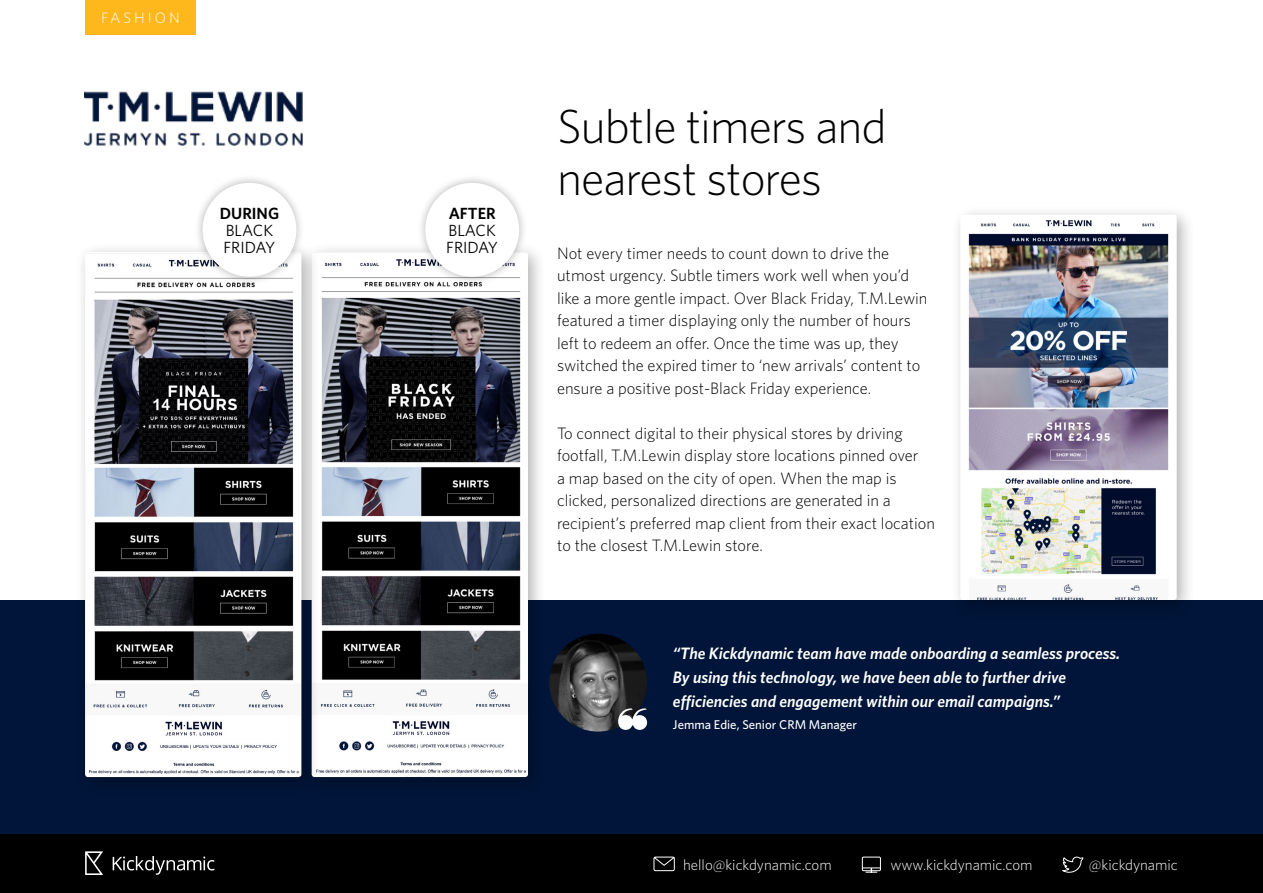
<style>
.page{position:relative;width:1263px;height:893px;background:#fff}
.page>*{position:absolute;margin:0;border:0;box-sizing:border-box;transform-origin:0 0}
.t1{font:300 48px/52.5px "Whitney HTF";letter-spacing:-.02em;color:#000}
.t2{font:300 16.5px/22.5px "Whitney HTF";color:#000}
.t3{font:italic 600 16.5px/24px "Whitney HTF";color:#fff}
.t4{font:16.2px/17.1px "Whitney HTF";color:#000}
.t5{font:600 16.2px "Whitney HTF";color:#000}
.t6{font:300 15px "Whitney HTF";color:#fff}
.t7{font:300 15px "Whitney HTF";letter-spacing:.2em;color:#fff}
.t8{font:500 12.75px "Whitney HTF";color:#fff}
</style>
<div class="page">
<div style="left:0;top:833px;width:1263px;height:60px;background:#000"></div>
<svg style="left:113px;top:856px;width:101px;height:19px"></svg>
<svg style="left:85px;top:851px;width:18px;height:24px"></svg>
<svg style="left:861px;top:856px;width:20px;height:17px"></svg>
<svg style="left:653px;top:856px;width:22px;height:15px"></svg>
<svg style="left:1062px;top:856px;width:22px;height:17px"></svg>
<div style="left:0;top:600px;width:1263px;height:233px;background:#001539"></div>
<div style="left:951px;top:205px;width:244px;height:414px;background:#000;opacity:.3"></div>
<img style="left:960px;top:215px;width:217px;height:385px">
<img style="left:549px;top:634px;width:98px;height:97px;border-radius:49px">
<svg style="left:618px;top:708px;width:29px;height:22px"></svg>
<img style="left:84px;top:92px;width:218px;height:54px">
<div style="left:85px;top:0;width:111px;height:34px;background:#ffb81c"></div>
<div style="left:302px;top:242px;width:245px;height:554px;background:#000;opacity:.3"></div>
<img style="left:320px;top:252px;width:208px;height:525px">
<div style="left:76px;top:242px;width:244px;height:554px;background:#000;opacity:.3"></div>
<img style="left:85px;top:252px;width:216px;height:525px">
<div style="left:193px;top:174px;width:112px;height:112px;background:#000;opacity:.3"></div>
<div style="left:203px;top:183px;width:93px;height:94px;background:#fff;border-radius:50%"></div>
<div style="left:416px;top:174px;width:112px;height:112px;background:#000;opacity:.3"></div>
<div style="left:425px;top:183px;width:94px;height:94px;background:#fff;border-radius:50%"></div>
<p class="t7" style="left:101px;top:9px;width:80px">FASHION</p>
<p class="t5" style="left:220px;top:204px;width:61px">DURING</p>
<p class="t4" style="left:224px;top:222px;width:53px">BLACK<br>FRIDAY</p>
<p class="t5" style="left:449px;top:204px;width:49px">AFTER</p>
<p class="t4" style="left:446px;top:222px;width:53px">BLACK<br>FRIDAY</p>
<h1 class="t1" style="left:557px;top:99px;width:331px">Subtle timers and nearest stores</h1>
<p class="t2" style="left:557px;top:241px;width:372px">Not every timer needs to count down to drive the utmost urgency. Subtle timers work well when you’d like a more gentle impact. Over Black Friday, T.M.Lewin featured a timer displaying only the number of hours left to redeem an offer. Once the time was up, they switched the expired timer to ‘new arrivals’ content to ensure a positive post-Black Friday experience.</p>
<p class="t2" style="left:557px;top:422px;width:379px">To connect digital to their physical stores by driving footfall, T.M.Lewin display store locations pinned over<br>a map based on the city of open. When the map is clicked, personalized directions are generated in a recipient’s preferred map client from their exact location to the closest T.M.Lewin store.</p>
<p class="t3" style="left:673px;top:641px;width:449px">“The Kickdynamic team have made onboarding a seamless process.<br>By using this technology, we have been able to further drive efficiencies and engagement within our email campaigns.”</p>
<p class="t8" style="left:673px;top:717px;width:186px">Jemma Edie, Senior CRM Manager</p>
<p class="t6" style="left:683px;top:856px;width:150px">hello@kickdynamic.com</p>
<p class="t6" style="left:890px;top:856px;width:144px">www.kickdynamic.com</p>
<p class="t6" style="left:1089px;top:856px;width:90px">@kickdynamic</p>
</div>
